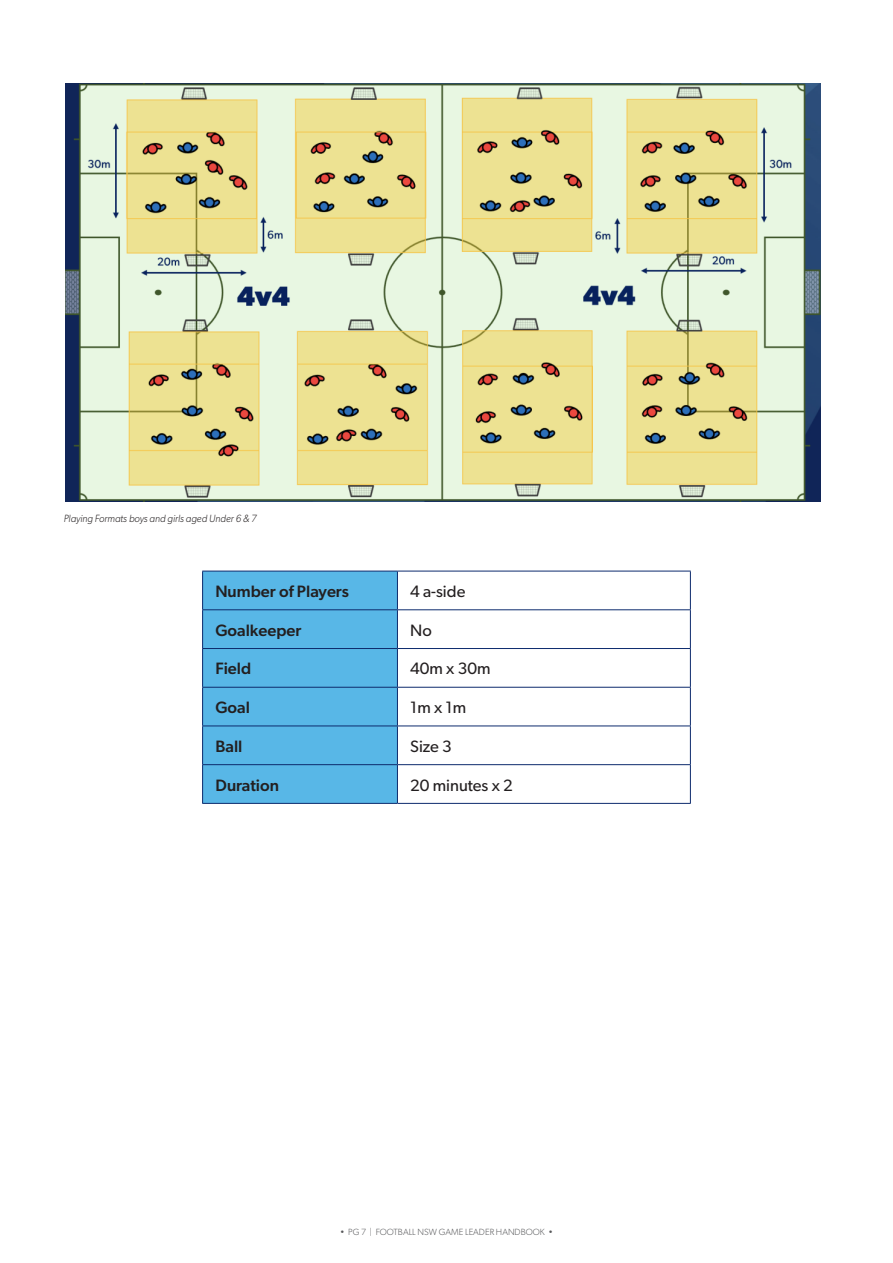
<style>
.page{position:relative;width:893px;height:1263px;background:#fff}
.page>*{position:absolute;margin:0;border:0;box-sizing:border-box;transform-origin:0 0}
.Body{font:500 16.5px "Gibson";color:#231f20}
.Body-2{font:16.5px "Gibson";color:#231f20}
.image_caption{font:italic 300 10.5px "Gibson";color:#231f20;scale:.95 1}
.t1{font:300 9px "Gibson";color:#57585a}
</style>
<div class="page">
<img style="left:65px;top:84px;width:756px;height:417px">
<div style="left:203px;top:572px;width:194px;height:231px;background:#58b7e7"></div>
<hr style="left:202px;top:571px;width:195px;height:1px;background:#0d2b6d">
<hr style="left:202px;top:571px;width:1px;height:38px;background:#0d2b6d">
<hr style="left:397px;top:571px;width:294px;height:1px;background:#0d2b6d">
<hr style="left:397px;top:571px;width:1px;height:38px;background:#0d2b6d">
<hr style="left:690px;top:571px;width:1px;height:38px;background:#0d2b6d">
<hr style="left:202px;top:609px;width:195px;height:1px;background:#0d2b6d">
<hr style="left:202px;top:610px;width:1px;height:38px;background:#0d2b6d">
<hr style="left:397px;top:609px;width:294px;height:1px;background:#0d2b6d">
<hr style="left:397px;top:610px;width:1px;height:38px;background:#0d2b6d">
<hr style="left:690px;top:610px;width:1px;height:38px;background:#0d2b6d">
<hr style="left:202px;top:648px;width:195px;height:1px;background:#0d2b6d">
<hr style="left:202px;top:649px;width:1px;height:38px;background:#0d2b6d">
<hr style="left:397px;top:648px;width:294px;height:1px;background:#0d2b6d">
<hr style="left:397px;top:649px;width:1px;height:38px;background:#0d2b6d">
<hr style="left:690px;top:649px;width:1px;height:38px;background:#0d2b6d">
<hr style="left:202px;top:687px;width:195px;height:1px;background:#0d2b6d">
<hr style="left:202px;top:688px;width:1px;height:37px;background:#0d2b6d">
<hr style="left:397px;top:687px;width:294px;height:1px;background:#0d2b6d">
<hr style="left:397px;top:688px;width:1px;height:37px;background:#0d2b6d">
<hr style="left:690px;top:688px;width:1px;height:37px;background:#0d2b6d">
<hr style="left:202px;top:725px;width:195px;height:1px;background:#0d2b6d">
<hr style="left:202px;top:726px;width:1px;height:38px;background:#0d2b6d">
<hr style="left:397px;top:725px;width:294px;height:1px;background:#0d2b6d">
<hr style="left:397px;top:726px;width:1px;height:38px;background:#0d2b6d">
<hr style="left:690px;top:726px;width:1px;height:38px;background:#0d2b6d">
<hr style="left:202px;top:764px;width:195px;height:1px;background:#0d2b6d">
<hr style="left:202px;top:765px;width:1px;height:38px;background:#0d2b6d">
<hr style="left:397px;top:764px;width:294px;height:1px;background:#0d2b6d">
<hr style="left:397px;top:765px;width:1px;height:38px;background:#0d2b6d">
<hr style="left:690px;top:765px;width:1px;height:38px;background:#0d2b6d">
<hr style="left:202px;top:803px;width:195px;height:1px;background:#0d2b6d">
<hr style="left:397px;top:803px;width:294px;height:1px;background:#0d2b6d">
<p class="image_caption" style="left:64px;top:512px;width:205px">Playing Formats boys and girls aged Under 6 &amp; 7</p>
<p class="Body" style="left:215px;top:581px;width:135px">Number of Players</p>
<p class="Body-2" style="left:410px;top:581px;width:57px">4 a-side</p>
<p class="Body" style="left:215px;top:620px;width:88px">Goalkeeper</p>
<p class="Body-2" style="left:410px;top:620px;width:23px">No</p>
<p class="Body" style="left:215px;top:659px;width:37px">Field</p>
<p class="Body-2" style="left:410px;top:659px;width:82px">40m x 30m</p>
<p class="Body" style="left:215px;top:698px;width:36px">Goal</p>
<p class="Body-2" style="left:410px;top:697px;width:58px">1m x 1m</p>
<p class="Body" style="left:215px;top:736px;width:29px">Ball</p>
<p class="Body-2" style="left:410px;top:736px;width:43px">Size 3</p>
<p class="Body" style="left:215px;top:775px;width:65px">Duration</p>
<p class="Body-2" style="left:410px;top:775px;width:104px">20 minutes x 2</p>
<p class="t1" style="left:340px;top:1226px;width:214px">• PG 7 | FOOTBALL NSW GAME LEADER HANDBOOK •</p>
</div>
